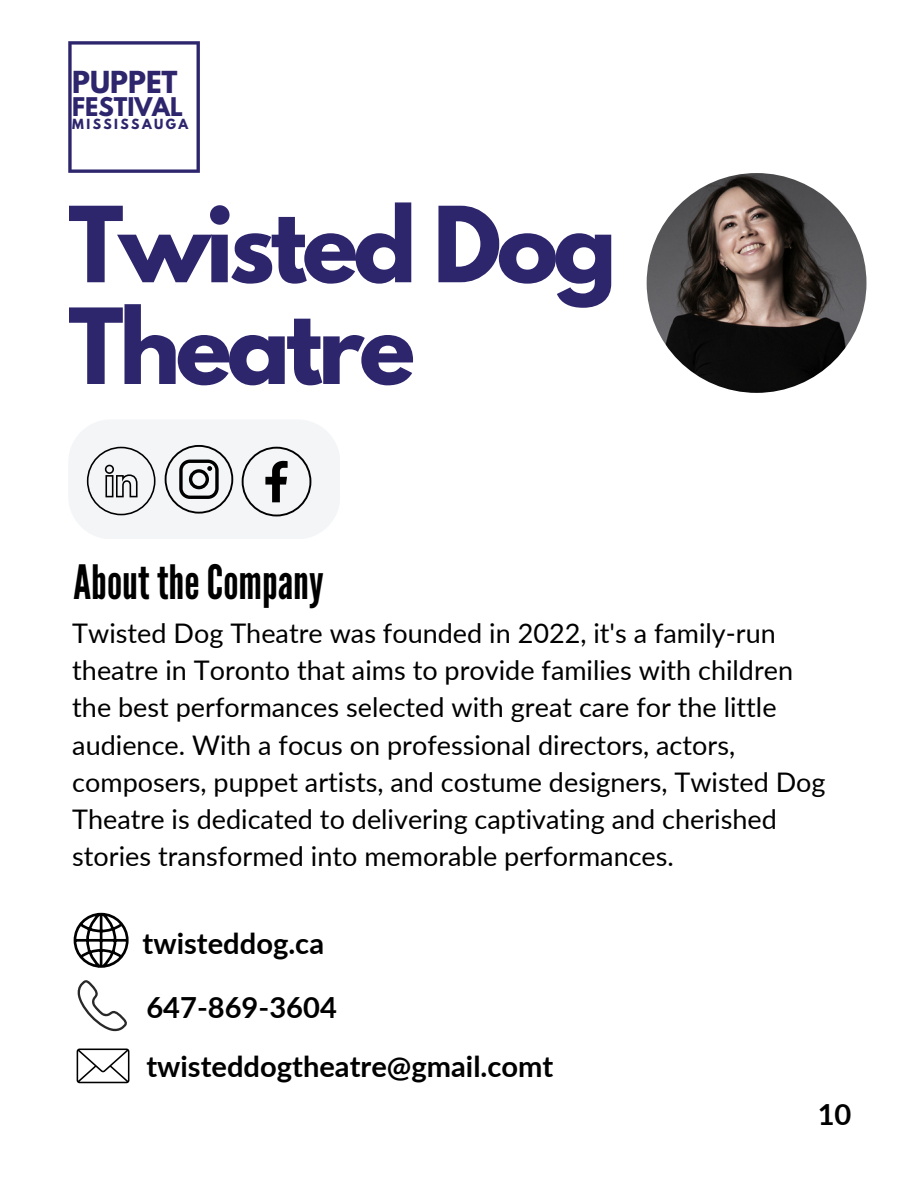
<style>
.page{position:relative;width:918px;height:1188px;background:#fff}
.page>*{position:absolute;margin:0;border:0;box-sizing:border-box;transform-origin:0 0}
.t1{font:700 92.85px/101.7px "League Spartan";letter-spacing:-.05em;color:#2e266d}
.t2{font:47.25px "League Gothic";color:#000}
.t3{font:700 29.1px "Lato";color:#000}
.t4{font:27px/37.2px "Lato";color:#000}
.t5{font:700 26.85px "League Spartan";color:#2e266d}
.t6{font:700 22.8px "League Spartan";color:#2e266d}
.t7{font:700 12.45px "League Spartan";letter-spacing:.195em;color:#2e266d}
</style>
<div class="page">
<svg style="left:68px;top:42px;width:132px;height:131px"></svg>
<img style="left:647px;top:173px;width:219px;height:220px;border-radius:50%">
<svg style="left:74px;top:913px;width:55px;height:55px"></svg>
<svg style="left:77px;top:980px;width:50px;height:51px"></svg>
<svg style="left:77px;top:1049px;width:52px;height:34px"></svg>
<div style="left:68px;top:419px;width:272px;height:120px;background:#f4f5f7;border-radius:43px"></div>
<svg style="left:87px;top:447px;width:69px;height:68px"></svg>
<svg style="left:165px;top:445px;width:68px;height:69px"></svg>
<svg style="left:242px;top:447px;width:69px;height:69px"></svg>
<p class="t5" style="left:72px;top:69px;width:107px">PUPPET</p>
<p class="t6" style="left:72px;top:96px;width:112px">FESTIVAL</p>
<p class="t7" style="left:72px;top:118px;width:118px">MISSISSAUGA</p>
<h1 class="t1" style="left:68px;top:206px;width:550px">Twisted Dog<br>Theatre</h1>
<h2 class="t2" style="left:74px;top:554px;width:252px">About theCompany</h2>
<p class="t4" style="left:72px;top:614px;width:755px">Twisted Dog Theatre was founded in 2022, it's a family-run theatre in Toronto that aims to provide families with children the best performances selected with great care for the little audience. With a focus on professional directors, actors, composers, puppet artists, and costume designers, Twisted Dog Theatre is dedicated to delivering captivating and cherished stories transformed into memorable performances.</p>
<p class="t3" style="left:143px;top:926px;width:183px">twisteddog.ca</p>
<p class="t3" style="left:146px;top:989px;width:192px">647-869-3604</p>
<p class="t3" style="left:146px;top:1048px;width:409px">twisteddogtheatre@gmail.comt</p>
<p class="t3" style="left:818px;top:1096px;width:35px">10</p>
</div>
